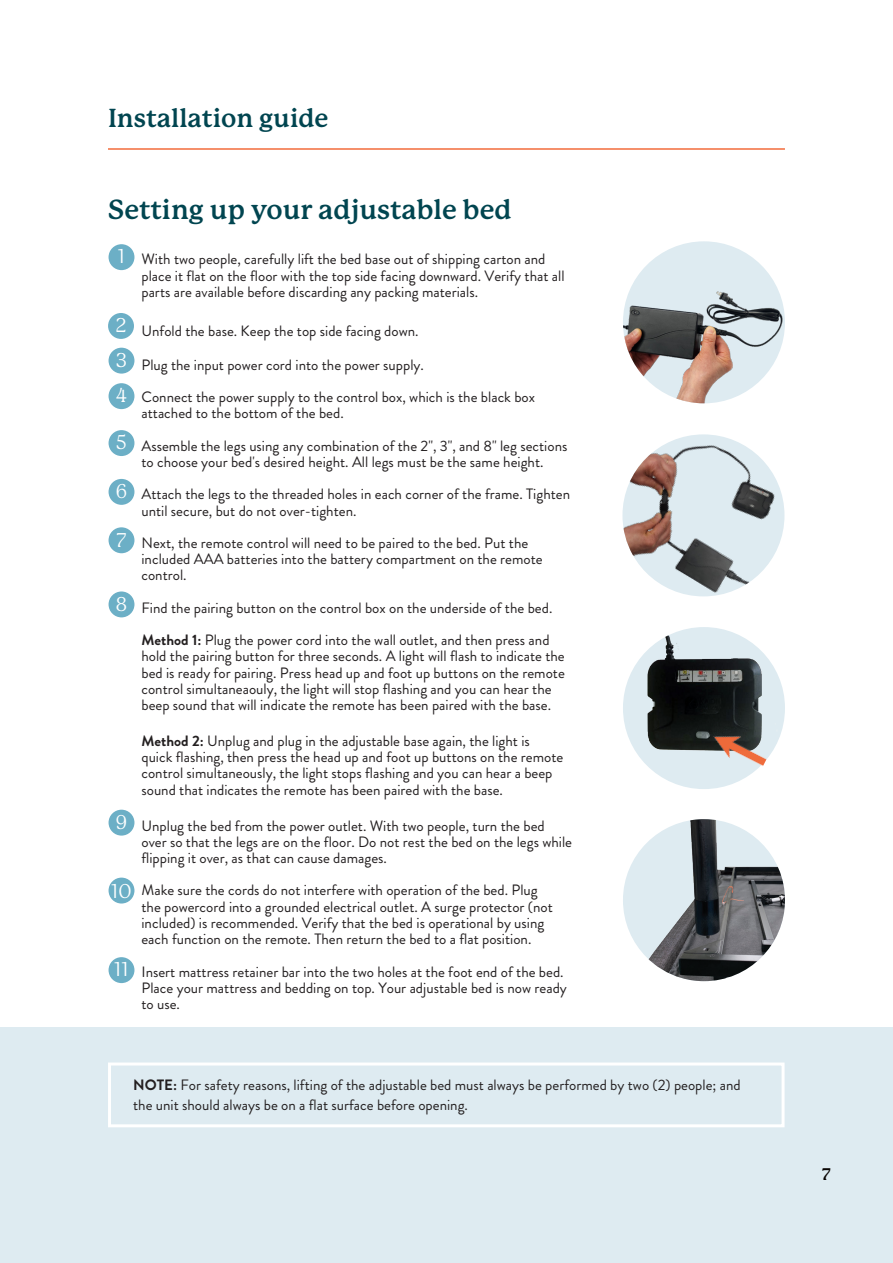
<style>
.page{position:relative;width:893px;height:1263px;background:#fff}
.page>*{position:absolute;margin:0;border:0;box-sizing:border-box;transform-origin:0 0}
.Subhead{font:700 27px "P22 Mackinac Pro";color:#014550}
.Top_Header{font:700 25.5px "P22 Mackinac Pro";color:#014550}
.t1{font:19.5px "P22 Mackinac Pro";color:#fff}
.t2{font:700 16.5px "P22 Mackinac Pro";color:#0a0604}
.footer__warning___ca{font:15px/16.2px "Brandon Grotesque";color:#231f20}
.s1{font-weight:700}
</style>
<div class="page">
<div style="left:0;top:1028px;width:893px;height:235px;background:#deebf1"></div>
<hr style="left:108px;top:148px;width:677px;height:2px;background:#f26c3c">
<div style="left:108px;top:1062px;width:676px;height:65px;border:3px solid #fff"></div>
<div style="left:109px;top:348px;width:25px;height:26px;background:#6cafc6;border-radius:50%"></div>
<div style="left:108px;top:313px;width:26px;height:26px;background:#6cafc6;border-radius:50%"></div>
<div style="left:109px;top:244px;width:25px;height:26px;background:#6cafc6;border-radius:50%"></div>
<div style="left:623px;top:241px;width:162px;height:162px;background:#deebf1;border-radius:50%"></div>
<img style="left:623px;top:259px;width:162px;height:144px">
<img style="left:622px;top:434px;width:162px;height:162px">
<div style="left:623px;top:819px;width:162px;height:162px;background:#deebf1;border-radius:50%"></div>
<img style="left:633px;top:819px;width:152px;height:162px">
<div style="left:623px;top:627px;width:162px;height:162px;background:#deebf1;border-radius:50%"></div>
<img style="left:623px;top:636px;width:162px;height:124px">
<div style="left:109px;top:383px;width:25px;height:26px;background:#6cafc6;border-radius:50%"></div>
<div style="left:109px;top:430px;width:25px;height:26px;background:#6cafc6;border-radius:50%"></div>
<div style="left:109px;top:479px;width:25px;height:26px;background:#6cafc6;border-radius:50%"></div>
<div style="left:109px;top:527px;width:25px;height:26px;background:#6cafc6;border-radius:50%"></div>
<div style="left:109px;top:591px;width:25px;height:26px;background:#6cafc6;border-radius:50%"></div>
<div style="left:109px;top:810px;width:25px;height:26px;background:#6cafc6;border-radius:50%"></div>
<div style="left:109px;top:878px;width:25px;height:25px;background:#6cafc6;border-radius:50%"></div>
<div style="left:109px;top:957px;width:25px;height:26px;background:#6cafc6;border-radius:50%"></div>
<img style="left:708px;top:723px;width:63px;height:49px">
<p class="Top_Header" style="left:108px;top:103px;width:222px">Installation guide</p>
<p class="Subhead" style="left:108px;top:194px;width:405px">Setting up your adjustable bed</p>
<p class="t1" style="left:118px;top:246px;width:9px">1</p>
<p class="footer__warning___ca" style="left:141px;top:251px;width:425px">With two people, carefully lift the bed base out of shipping carton and place it flat on the floor with the top side facing downward. Verify that all parts are available before discarding any packing materials.</p>
<p class="t1" style="left:115px;top:314px;width:13px">2</p>
<p class="t1" style="left:116px;top:349px;width:13px">3</p>
<p class="t1" style="left:116px;top:384px;width:13px">4</p>
<p class="t1" style="left:116px;top:431px;width:13px">5</p>
<p class="t1" style="left:116px;top:480px;width:13px">6</p>
<p class="t1" style="left:116px;top:529px;width:12px">7</p>
<p class="t1" style="left:116px;top:593px;width:13px">8</p>
<p class="t1" style="left:116px;top:811px;width:13px">9</p>
<p class="t1" style="left:111px;top:880px;width:22px">10</p>
<p class="t1" style="left:114px;top:958px;width:16px">11</p>
<p class="footer__warning___ca" style="left:141px;top:323px;width:279px">Unfold the base. Keep the top side facing down.</p>
<p class="footer__warning___ca" style="left:141px;top:357px;width:284px">Plug the input power cord into the power supply.</p>
<p class="footer__warning___ca" style="left:141px;top:389px;width:395px">Connect the power supply to the control box, which is the black box attached to the bottom of the bed.</p>
<p class="footer__warning___ca" style="left:141px;top:438px;width:427px">Assemble the legs using any combination of the 2", 3", and 8" leg sections to choose your bed's desired height. All legs must be the same height.</p>
<p class="footer__warning___ca" style="left:141px;top:486px;width:430px">Attach the legs to the threaded holes in each corner of the frame. Tighten until secure, but do not over-tighten.</p>
<p class="footer__warning___ca" style="left:141px;top:535px;width:403px">Next, the remote control will need to be paired to the bed. Put the included AAA batteries into the battery compartment on the remote control.</p>
<p class="footer__warning___ca" style="left:141px;top:600px;width:412px">Find the pairing button on the control box on the underside of the bed.</p>
<p class="footer__warning___ca" style="left:141px;top:632px;width:425px"><span class="s1">Method 1:</span> Plug the power cord into the wall outlet, and then press and hold the pairing button for three seconds. A light will flash to indicate the bed is ready for pairing. Press head up and foot up buttons on the remote control simultaneaouly, the light will stop flashing and you can hear the beep sound that will indicate the remote has been paired with the base.</p>
<p class="footer__warning___ca" style="left:141px;top:733px;width:423px"><span class="s1">Method 2:</span> Unplug and plug in the adjustable base again, the light is quick flashing, then press the head up and foot up buttons on the remote control simultaneously, the light stops flashing and you can hear a beep sound that indicates the remote has been paired with the base.</p>
<p class="footer__warning___ca" style="left:141px;top:818px;width:432px">Unplug the bed from the power outlet. With two people, turn the bed over so that the legs are on the floor. Do not rest the bed on the legs while flipping it over, as that can cause damages.</p>
<p class="footer__warning___ca" style="left:141px;top:882px;width:413px">Make sure the cords do not interfere with operation of the bed. Plug the powercord into a grounded electrical outlet. A surge protector (not included) is recommended. Verify that the bed is operational by using each function on the remote. Then return the bed to a flat position.</p>
<p class="footer__warning___ca" style="left:141px;top:963px;width:427px">Insert mattress retainer bar into the two holes at the foot end of the bed.<br>Place your mattress and bedding on top. Your adjustable bed is now ready to use.</p>
<p class="footer__warning___ca" style="left:133px;top:1076px;width:609px;line-height:19.5px"><span class="s1">NOTE:</span> For safety reasons, lifting of the adjustable bed must always be performed by two (2) people; and the unit should always be on a flat surface before opening.</p>
<p class="t2" style="left:822px;top:1165px;width:11px">7</p>
</div>
